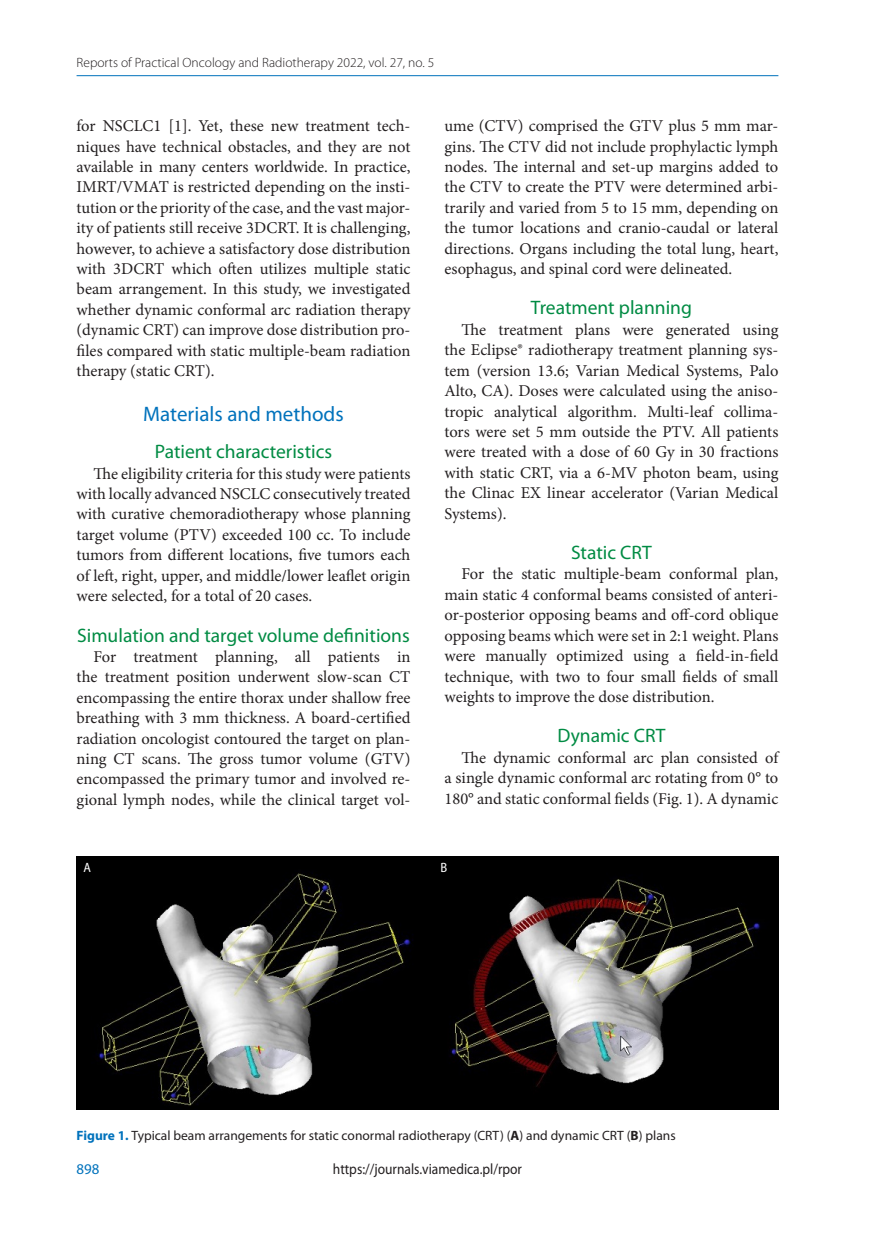
<style>
.page{position:relative;width:872px;height:1234px;background:#fff}
.page>*{position:absolute;margin:0;border:0;box-sizing:border-box;transform-origin:0 0}
.t1{font:21px "Myriad Pro";color:#0072bc}
.t2{font:19.5px "Myriad Pro";color:#008b43}
.t3{font:16.5px/20.4px "Minion Pro";color:#231f20;text-align:justify}
.t4{font:15px "Myriad Pro";color:#231f20;scale:.9 1}
.t5{font:14.85px "Myriad Pro";color:#0072bc}
.t6{font:13.5px "Myriad Pro";color:#231f20}
.t7{font:300 13.5px "Myriad Pro";color:#231f20}
.t8{font:semi-condensed 13.5px "Myriad Pro";color:#fff}
.s1{font-weight:700;color:#0072bc}
.s2{font-weight:700}
</style>
<div class="page">
<hr style="left:77px;top:75px;width:701px;height:1px;background:#0072bc">
<img style="left:77px;top:856px;width:701px;height:253px">
<p class="t7" style="left:77px;top:55px;width:359px">Reports of Practical Oncology and Radiotherapy 2022, vol. 27, no. 5</p>
<p class="t3" style="left:77px;top:116px;width:335px">for NSCLC1 [1]. Yet, these new treatment tech&shy;niques have technical obstacles, and they are not available in many centers worldwide. In practice, IMRT/VMAT is restricted depending on the insti&shy;tution or the priority of the case, and the vast major&shy;ity of patients still receive 3DCRT. It is challenging, however, to achieve a satisfactory dose distribution with 3DCRT which often utilizes multiple static beam arrangement. In this study, we investigated whether dynamic conformal arc radiation therapy (dynamic CRT) can improve dose distribution pro&shy;files compared with static multiple-beam radiation therapy (static CRT).</p>
<p class="t1" style="left:143px;top:401px;width:202px">Materials and methods</p>
<p class="t2" style="left:155px;top:439px;width:179px">Patient characteristics</p>
<p class="t3" style="left:77px;top:463px;width:335px;text-indent:17px">The eligibility criteria for this study were patients with locally advanced NSCLC consecutively treated with curative chemoradiotherapy whose planning target volume (PTV) exceeded 100 cc. To include tumors from different locations, five tumors each of left, right, upper, and middle/lower leaflet origin were selected, for a total of 20 cases.</p>
<p class="t2" style="left:77px;top:622px;width:334px">Simulation and target volume definitions</p>
<p class="t3" style="left:77px;top:646px;width:335px;text-indent:17px">For treatment planning, all patients in the treatment position underwent slow-scan CT encompassing the entire thorax under shallow free breathing with 3 mm thickness. A board-certified radiation oncologist contoured the target on plan&shy;ning CT scans. The gross tumor volume (GTV) encompassed the primary tumor and involved re&shy;gional lymph nodes, while the clinical target vol-</p>
<p class="t3" style="left:444px;top:116px;width:335px">ume (CTV) comprised the GTV plus 5 mm mar&shy;gins. The CTV did not include prophylactic lymph nodes. The internal and set-up margins added to the CTV to create the PTV were determined arbi&shy;trarily and varied from 5 to 15 mm, depending on the tumor locations and cranio-caudal or lateral directions. Organs including the total lung, heart, esophagus, and spinal cord were delineated.</p>
<p class="t2" style="left:531px;top:296px;width:162px">Treatment planning</p>
<p class="t3" style="left:444px;top:319px;width:335px;text-indent:17px">The treatment plans were generated using the Eclipse® radiotherapy treatment planning sys&shy;tem (version 13.6; Varian Medical Systems, Palo Alto, CA). Doses were calculated using the aniso&shy;tropic analytical algorithm. Multi-leaf collima&shy;tors were set 5 mm outside the PTV. All patients were treated with a dose of 60 Gy in 30 fractions with static CRT, via a 6-MV photon beam, using the Clinac EX linear accelerator (Varian Medical Systems).</p>
<p class="t2" style="left:571px;top:540px;width:82px">Static CRT</p>
<p class="t3" style="left:444px;top:564px;width:335px;text-indent:17px">For the static multiple-beam conformal plan, main static 4 conformal beams consisted of anteri&shy;or-posterior opposing beams and off-cord oblique opposing beams which were set in 2:1 weight. Plans were manually optimized using a field-in-field technique, with two to four small fields of small weights to improve the dose distribution.</p>
<p class="t2" style="left:557px;top:723px;width:110px">Dynamic CRT</p>
<p class="t3" style="left:444px;top:747px;width:335px;text-indent:17px">The dynamic conformal arc plan consisted of a single dynamic conformal arc rotating from 0° to 180° and static conformal fields (Fig. 1). A dynamic</p>
<p class="t8" style="left:83px;top:859px;width:9px">A</p>
<p class="t8" style="left:440px;top:859px;width:8px">B</p>
<p class="t6" style="left:77px;top:1127px;width:600px"><span class="s1">Figure 1.</span> Typical beam arrangements for static conormal radiotherapy (CRT) (<span class="s2">A</span>) and dynamic CRT (<span class="s2">B</span>) plans</p>
<p class="t5" style="left:77px;top:1159px;width:24px">898</p>
<p class="t4" style="left:333px;top:1159px;width:212px">https://journals.viamedica.pl/rpor</p>
</div>
